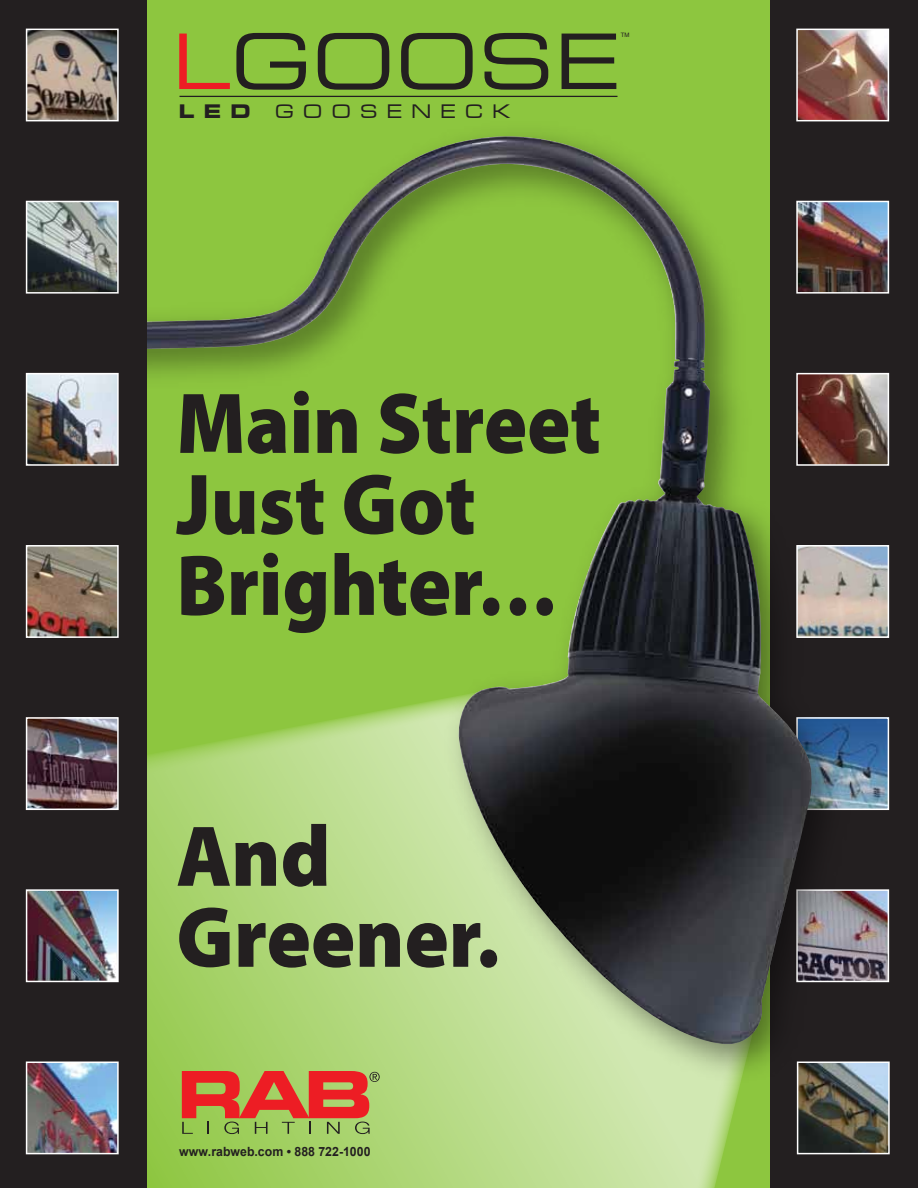
<style>
.page{position:relative;width:918px;height:1188px;background:#8dc63f}
.page>*{position:absolute;margin:0;border:0;box-sizing:border-box;transform-origin:0 0}
.t1{font:900 87px/81px "Myriad Pro";color:#231f20;scale:.92 1}
.t2{font:900 87px/81px "Myriad Pro";color:#231f20;scale:.95 1}
.t3{font:76.65px "Eurostile Extended Two";color:#231f20}
.t4{font:20.25px "Microgramma D Medi Exte";letter-spacing:.5em;color:#231f20}
.t5{font:20.25px "Microgramma D Bold Exte";color:#231f20}
.t6{font:700 12.75px "Arial";color:#231f20}
.t7{font:6px "Helvetica";color:#231f20}
.s1{color:#ed1d24}
</style>
<div class="page">
<div style="left:770px;top:0;width:148px;height:1188px;background:#231f20"></div>
<img style="left:799px;top:32px;width:87px;height:6px">
<div style="left:796px;top:29px;width:93px;height:92px;border:2px solid #fff"></div>
<img style="left:857px;top:1149px;width:30px;height:2px">
<div style="left:797px;top:1062px;width:93px;height:92px;border:2px solid #fff"></div>
<svg style="left:173px;top:1149px;width:551px;height:39px;background:#b1d87d"></svg>
<img style="left:147px;top:38px;width:743px;height:1111px">
<img style="left:147px;top:136px;width:666px;height:918px">
<div style="left:0;top:0;width:147px;height:1188px;background:#231f20"></div>
<img style="left:29px;top:32px;width:87px;height:86px">
<div style="left:26px;top:29px;width:93px;height:92px;border:2px solid #fff"></div>
<img style="left:29px;top:204px;width:87px;height:87px">
<div style="left:26px;top:201px;width:93px;height:93px;border:2px solid #fff"></div>
<img style="left:29px;top:376px;width:87px;height:87px">
<div style="left:26px;top:373px;width:93px;height:93px;border:2px solid #fff"></div>
<img style="left:29px;top:548px;width:87px;height:87px">
<div style="left:26px;top:545px;width:93px;height:93px;border:2px solid #fff"></div>
<img style="left:29px;top:720px;width:87px;height:87px">
<div style="left:26px;top:717px;width:93px;height:93px;border:2px solid #fff"></div>
<svg style="left:182px;top:1071px;width:198px;height:63px;background:#c37744"></svg>
<hr style="left:180px;top:96px;width:438px;height:1px;background:#231f20">
<img style="left:29px;top:892px;width:87px;height:87px">
<div style="left:26px;top:889px;width:93px;height:93px;border:2px solid #fff"></div>
<img style="left:29px;top:1065px;width:87px;height:86px">
<div style="left:26px;top:1062px;width:93px;height:92px;border:2px solid #fff"></div>
<p class="t7" style="left:621px;top:31px;width:10px">TM</p>
<h2 class="t3" style="left:172px;top:9px;width:450px"><span class="s1">L</span>GOOSE</h2>
<h3 class="t5" style="left:179px;top:98px;width:72px">LED</h3>
<h3 class="t4" style="left:276px;top:99px;width:236px">GOOSENECK</h3>
<h1 class="t1" style="left:176px;top:384px;width:463px">Main Street<br>Just Got<br>Brighter…</h1>
<h1 class="t2" style="left:176px;top:817px;width:342px">And<br>Greener.</h1>
<p class="t6" style="left:179px;top:1143px;width:193px">www.rabweb.com • 888 722-1000</p>
</div>
